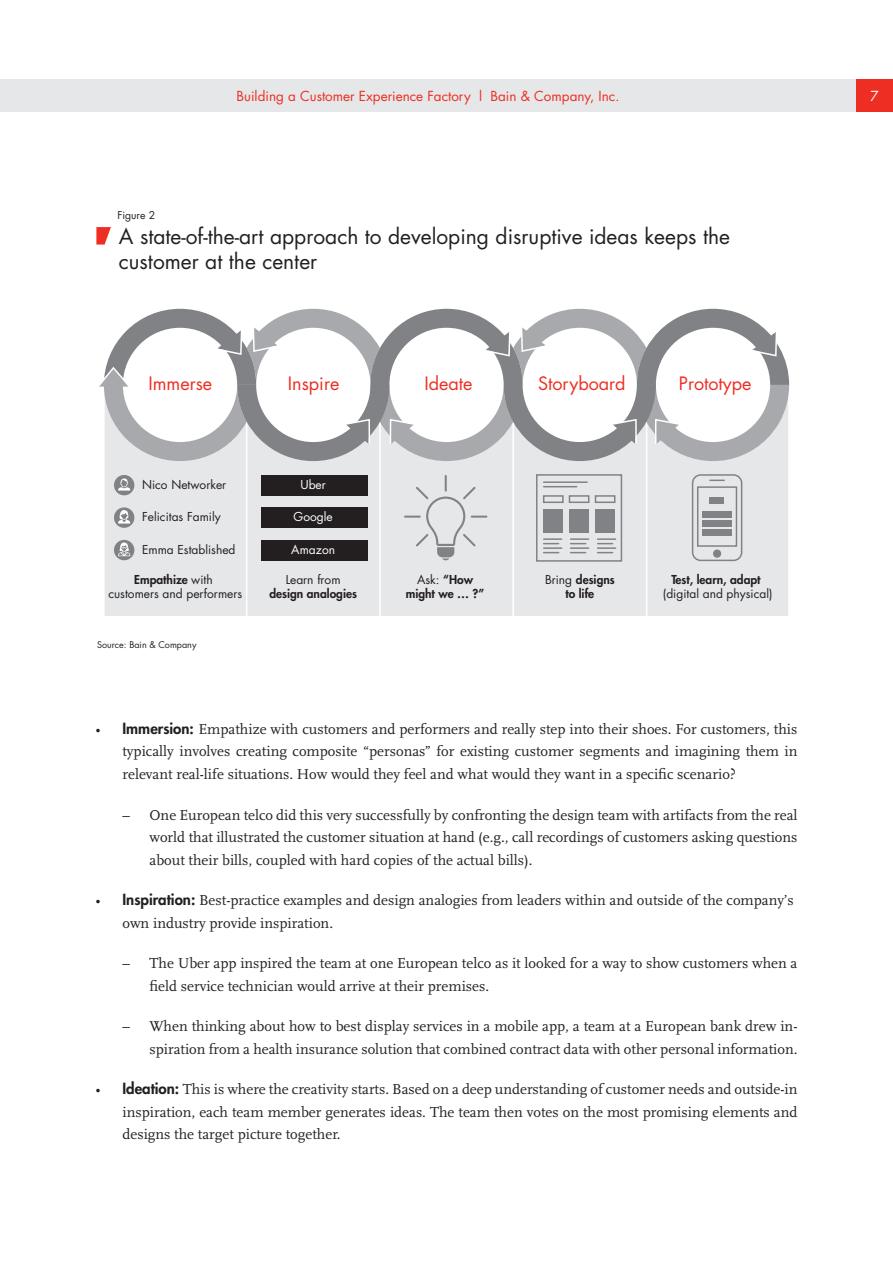
<style>
.page{position:relative;width:893px;height:1263px;background:#fff}
.page>*{position:absolute;margin:0;border:0;box-sizing:border-box;transform-origin:0 0}
.t1{font:21px/25.2px "Futura";color:#231f20}
.t2{font:18px "Futura";color:#ee2e22}
.t3{font:15px/22.5px "Scala";color:#231f20;text-align:justify}
.t4{font:13.5px "Futura";color:#ee2e22}
.t5{font:13.5px "Futura";color:#fff}
.t6{font:12px/14.4px "Futura";color:#231f20;text-align:center}
.t7{font:800 12px/14.4px "Futura";color:#231f20;text-align:center}
.t8{font:12px "Futura";color:#fff}
.t9{font:10.5px "Futura";color:#231f20}
.t10{font:9px "Futura";color:#231f20}
.s1{font-weight:800}
.s2{font-weight:400}
.s3{font-family:"Futura";font-weight:800}
</style>
<div class="page">
<div style="left:0;top:79px;width:856px;height:33px;background:#e6e7e9"></div>
<div style="left:856px;top:79px;width:37px;height:33px;background:#ee2e22"></div>
<hr style="left:0;top:0;width:1px;height:1263px;background:#ee2e22">
<div style="left:103px;top:389px;width:144px;height:228px;background:#e6e7e9;border:1px solid #fff"></div>
<div style="left:246px;top:389px;width:135px;height:228px;background:#e6e7e9;border:1px solid #fff"></div>
<div style="left:379px;top:389px;width:135px;height:228px;background:#e6e7e9;border:1px solid #fff"></div>
<div style="left:513px;top:389px;width:134px;height:228px;background:#e6e7e9;border:1px solid #fff"></div>
<div style="left:646px;top:389px;width:144px;height:228px;background:#e6e7e9;border:2px solid #fff"></div>
<svg style="left:96px;top:227px;width:15px;height:18px"></svg>
<svg style="left:99px;top:309px;width:690px;height:152px"></svg>
<div style="left:261px;top:475px;width:106px;height:21px;background:#231f20"></div>
<div style="left:261px;top:507px;width:106px;height:21px;background:#231f20"></div>
<div style="left:261px;top:540px;width:106px;height:21px;background:#231f20"></div>
<div style="left:114px;top:475px;width:20px;height:20px;background:#808285;border-radius:50%"></div>
<svg style="left:114px;top:507px;width:20px;height:21px"></svg>
<svg style="left:114px;top:540px;width:20px;height:20px"></svg>
<svg style="left:118px;top:478px;width:12px;height:13px"></svg>
<svg style="left:118px;top:510px;width:12px;height:13px"></svg>
<svg style="left:118px;top:542px;width:12px;height:14px"></svg>
<div style="left:536px;top:474px;width:86px;height:88px;border:1px solid #808285"></div>
<div style="left:544px;top:509px;width:19px;height:23px;background:#808285"></div>
<div style="left:569px;top:509px;width:20px;height:23px;background:#808285"></div>
<div style="left:595px;top:509px;width:20px;height:23px;background:#808285"></div>
<svg style="left:543px;top:495px;width:73px;height:8px"></svg>
<hr style="left:544px;top:481px;width:43px;height:2px;background:#808285">
<hr style="left:544px;top:486px;width:33px;height:1px;background:#808285">
<svg style="left:544px;top:538px;width:18px;height:15px"></svg>
<svg style="left:571px;top:538px;width:18px;height:15px"></svg>
<svg style="left:598px;top:538px;width:18px;height:15px"></svg>
<svg style="left:404px;top:475px;width:83px;height:85px"></svg>
<svg style="left:691px;top:474px;width:52px;height:88px"></svg>
<div style="left:709px;top:498px;width:15px;height:6px;background:#808285"></div>
<div style="left:702px;top:511px;width:30px;height:6px;background:#808285"></div>
<div style="left:702px;top:520px;width:30px;height:6px;background:#808285"></div>
<div style="left:702px;top:529px;width:30px;height:6px;background:#808285"></div>
<p class="t9" style="left:117px;top:209px;width:39px">Figure 2</p>
<p class="t4" style="left:236px;top:87px;width:384px">Building a Customer Experience Factory l Bain &amp; Company, Inc.</p>
<p class="t5" style="left:870px;top:87px;width:10px">7</p>
<p class="t1" style="left:119px;top:224px;width:613px">A state-of-the-art approach to developing disruptive ideas keeps the customer at the center</p>
<p class="t2" style="left:148px;top:371px;width:65px">Immerse</p>
<p class="t2" style="left:288px;top:371px;width:53px">Inspire</p>
<p class="t2" style="left:424px;top:371px;width:50px">Ideate</p>
<p class="t2" style="left:538px;top:371px;width:89px">Storyboard</p>
<p class="t2" style="left:679px;top:371px;width:74px">Prototype</p>
<p class="t6" style="left:142px;top:478px;width:86px">Nico Networker</p>
<p class="t6" style="left:142px;top:510px;width:80px">Felicitas Family</p>
<p class="t6" style="left:142px;top:542px;width:95px">Emma Established</p>
<p class="t8" style="left:300px;top:477px;width:27px">Uber</p>
<p class="t8" style="left:294px;top:509px;width:41px">Google</p>
<p class="t8" style="left:291px;top:541px;width:45px">Amazon</p>
<p class="t6" style="left:108px;top:572px;width:135px"><span class="s1">Empathize</span> with<br>customers and performers</p>
<p class="t7" style="left:406px;top:572px;width:80px"><span class="s2">Ask:</span> “How might we … ?”</p>
<p class="t7" style="left:545px;top:572px;width:71px"><span class="s2">Bring</span> designs to life</p>
<p class="t6" style="left:663px;top:572px;width:111px"><span class="s1">Test, learn, adapt </span>(digital and physical)</p>
<p class="t7" style="left:269px;top:572px;width:89px"><span class="s2">Learn from </span>design analogies</p>
<p class="t10" style="left:97px;top:639px;width:101px">Source: Bain &amp; Company</p>
<p class="t3" style="left:122px;top:718px;width:676px;text-indent:-27px">• <span class="s3">Immersion:</span> Empathize with customers and performers and really step into their shoes. For customers, this typically involves creating composite “personas” for existing customer segments and imagining them in relevant real-life situations. How would they feel and what would they want in a specific scenario?</p>
<p class="t3" style="left:149px;top:804px;width:650px;text-indent:-27px">– One European telco did this very successfully by confronting the design team with artifacts from the real world that illustrated the customer situation at hand (e.g., call recordings of customers asking questions about their bills, coupled with hard copies of the actual bills).</p>
<p class="t3" style="left:122px;top:889px;width:673px;text-indent:-27px">• <span class="s3">Inspiration:</span> Best-practice examples and design analogies from leaders within and outside of the company’s own industry provide inspiration.</p>
<p class="t3" style="left:149px;top:952px;width:649px;text-indent:-27px">– The Uber app inspired the team at one European telco as it looked for a way to show customers when a field service technician would arrive at their premises.</p>
<p class="t3" style="left:122px;top:1015px;width:676px;text-align:right">– When thinking about how to best display services in a mobile app, a team at a European bank drew in&shy;spiration from a health insurance solution that combined contract data with other personal information.</p>
<p class="t3" style="left:122px;top:1078px;width:676px;text-indent:-27px">• <span class="s3">Ideation:</span> This is where the creativity starts. Based on a deep understanding of customer needs and outside-in inspiration, each team member generates ideas. The team then votes on the most promising elements and designs the target picture together.</p>
</div>
